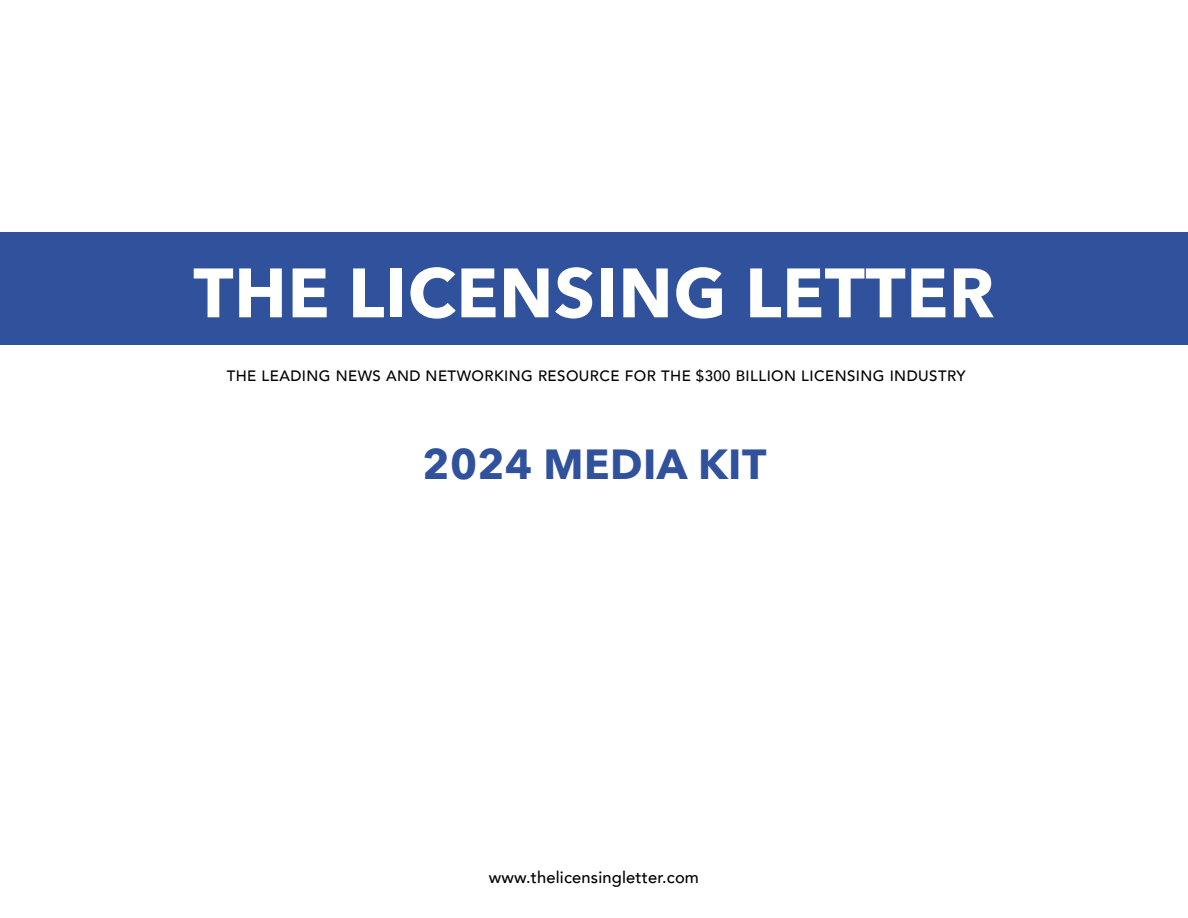
<style>
.page{position:relative;width:1188px;height:918px;background:#fff}
.page>*{position:absolute;margin:0;border:0;box-sizing:border-box;transform-origin:0 0}
.t1{font:700 69px "Avenir Next";letter-spacing:.01em;color:#fff}
.t2{font:700 42px "Avenir Next";letter-spacing:.01em;color:#30519c}
.t3{font:500 16.5px "Avenir";letter-spacing:.01em;color:#000}
.t4{font:500 15px "Avenir";letter-spacing:.03em;color:#000}
</style>
<div class="page">
<div style="left:0;top:232px;width:1188px;height:113px;background:#30519c"></div>
<h1 class="t1" style="left:193px;top:233px;width:803px">THE LICENSING LETTER</h1>
<p class="t4" style="left:227px;top:362px;width:740px">THE LEADING NEWS AND NETWORKING RESOURCE FOR THE $300 BILLION LICENSING INDUSTRY</p>
<h2 class="t2" style="left:423px;top:428px;width:345px">2024 MEDIA KIT</h2>
<p class="t3" style="left:489px;top:863px;width:212px">www.thelicensingletter.com</p>
</div>
